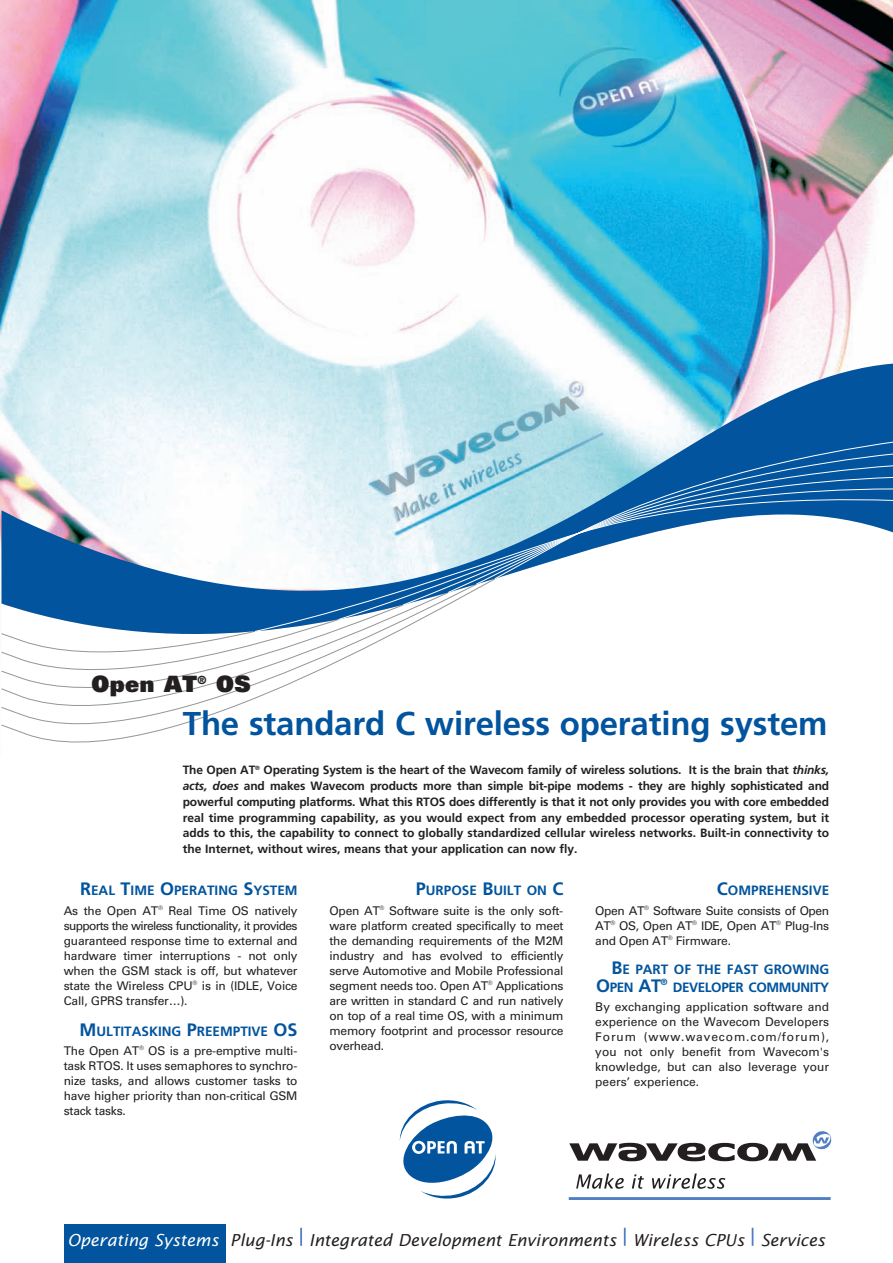
<style>
.page{position:relative;width:893px;height:1263px;background:#fff}
.page>*{position:absolute;margin:0;border:0;box-sizing:border-box;transform-origin:0 0}
.t1{font:700 33px "Frutiger LT Std";letter-spacing:-.005em;color:#01549d}
.t2{font:22.5px "Univers LT Std X Black";letter-spacing:.02em;color:#231f20}
.t3{font:700 18px "Frutiger LT Std";color:#01549d}
.t4{font:italic 16.5px "Lucida Sans Std";color:#231f20}
.t5{font:700 13.5px "Frutiger LT Std";color:#01549d}
.t6{font:700 13.5px "Frutiger LT Std";letter-spacing:-.03em;color:#01549d}
.t7{font:12px/15px "Univers LT Std";letter-spacing:-.015em;color:#231f20;text-align:justify}
.t8{font:700 12px/15.8px "Frutiger LT Std";color:#231f20;text-align:justify}
.s1{font-style:italic}
.s2{font-size:18px}
.s3{font-size:13.5px}
.s4{color:#fff}
</style>
<div class="page">
<img style="left:0;top:0;width:893px;height:559px">
<svg style="left:1px;top:363px;width:892px;height:380px"></svg>
<svg style="left:494px;top:436px;width:399px;height:13px;background:#629cc4"></svg>
<svg style="left:475px;top:449px;width:418px;height:13px;background:#5898c1"></svg>
<svg style="left:447px;top:462px;width:446px;height:14px;background:#5496c0"></svg>
<svg style="left:402px;top:476px;width:491px;height:12px;background:#5b99c2"></svg>
<svg style="left:337px;top:488px;width:556px;height:6px;background:#6da4c8"></svg>
<svg style="left:254px;top:494px;width:639px;height:138px"></svg>
<svg style="left:569px;top:1131px;width:262px;height:30px"></svg>
<svg style="left:576px;top:1173px;width:48px;height:16px"></svg>
<svg style="left:632px;top:1174px;width:12px;height:15px"></svg>
<svg style="left:652px;top:1173px;width:73px;height:16px"></svg>
<hr style="left:569px;top:1197px;width:262px;height:3px;background:#5080c1">
<div style="left:64px;top:1225px;width:161px;height:38px;background:#01549d"></div>
<svg style="left:300px;top:1228px;width:2px;height:18px"></svg>
<svg style="left:752px;top:1228px;width:1px;height:18px"></svg>
<svg style="left:624px;top:1228px;width:2px;height:18px"></svg>
<svg style="left:400px;top:1100px;width:96px;height:98px"></svg>
<h2 class="t2" style="left:91px;top:671px;width:161px">Open AT<sup>®</sup> OS</h2>
<h1 class="t1" style="left:183px;top:710px;width:646px">The standard C wireless operating system</h1>
<p class="t8" style="left:183px;top:763px;width:648px">The Open AT<sup>®</sup> Operating System is the heart of the Wavecom family of wireless solutions. It is the brain that <span class="s1">thinks, acts, does</span> and makes Wavecom products more than simple bit-pipe modems - they are highly sophisticated and powerful computing platforms. What this RTOS does differently is that it not only provides you with core embedded real time programming capability, as you would expect from any embedded processor operating system, but it adds to this, the capability to connect to globally standardized cellular wireless networks. Built-in connectivity to the Internet, without wires, means that your application can now fly.</p>
<p class="t5" style="left:80px;top:885px;width:219px"><span class="s2">R</span>EAL <span class="s2">T</span>IME <span class="s2">O</span>PERATING <span class="s2">S</span>YSTEM</p>
<p class="t7" style="left:64px;top:904px;width:235px">As the Open AT<sup>®</sup> Real Time OS natively supports the wireless functionality, it provides guaranteed response time to external and hardware timer interruptions - not only when the GSM stack is off, but whatever state the Wireless CPU<sup>®</sup> is in (IDLE, Voice Call, GPRS transfer…).</p>
<p class="t5" style="left:80px;top:1025px;width:220px"><span class="s2">M</span>ULTITASKING <span class="s2">P</span>REEMPTIVE <span class="s2">OS</span></p>
<p class="t7" style="left:64px;top:1044px;width:235px">The Open AT<sup>®</sup> OS is a pre-emptive multi&shy;task RTOS. It uses semaphores to synchro&shy;nize tasks, and allows customer tasks to have higher priority than non-critical GSM stack tasks.</p>
<p class="t5" style="left:416px;top:885px;width:149px"><span class="s2">P</span>URPOSE <span class="s2">B</span>UILT ON <span class="s2">C</span></p>
<p class="t7" style="left:330px;top:904px;width:235px">Open AT<sup>®</sup> Software suite is the only soft&shy;ware platform created specifically to meet the demanding requirements of the M2M industry and has evolved to efficiently serve Automotive and Mobile Professional segment needs too. Open AT<sup>®</sup> Applications are written in standard C and run natively on top of a real time OS, with a minimum memory footprint and processor resource overhead.</p>
<p class="t5" style="left:717px;top:885px;width:114px"><span class="s2">C</span>OMPREHENSIVE</p>
<p class="t7" style="left:595px;top:904px;width:235px">Open AT<sup>®</sup> Software Suite consists of Open AT<sup>®</sup> OS, Open AT<sup>®</sup> IDE, Open AT<sup>®</sup> Plug-Ins and Open AT<sup>®</sup> Firmware.</p>
<p class="t5" style="left:611px;top:964px;width:219px"><span class="s2">B</span>E PART OF THE FAST GROWING</p>
<h3 class="t3" style="left:596px;top:978px;width:73px">O<span class="s3">PEN</span> AT<sup>®</sup></h3>
<p class="t6" style="left:673px;top:982px;width:158px">DEVELOPER COMMUNITY</p>
<p class="t7" style="left:595px;top:1000px;width:235px">By exchanging application software and experience on the Wavecom Developers Forum (www.wavecom.com/forum), you not only benefit from Wavecom's knowledge, but can also leverage your peers’ experience.</p>
<h3 class="t4" style="left:67px;top:1233px;width:759px"><span class="s4">Operating Systems</span> Plug-Ins Integrated Development Environments Wireless CPUs Services</h3>
</div>
